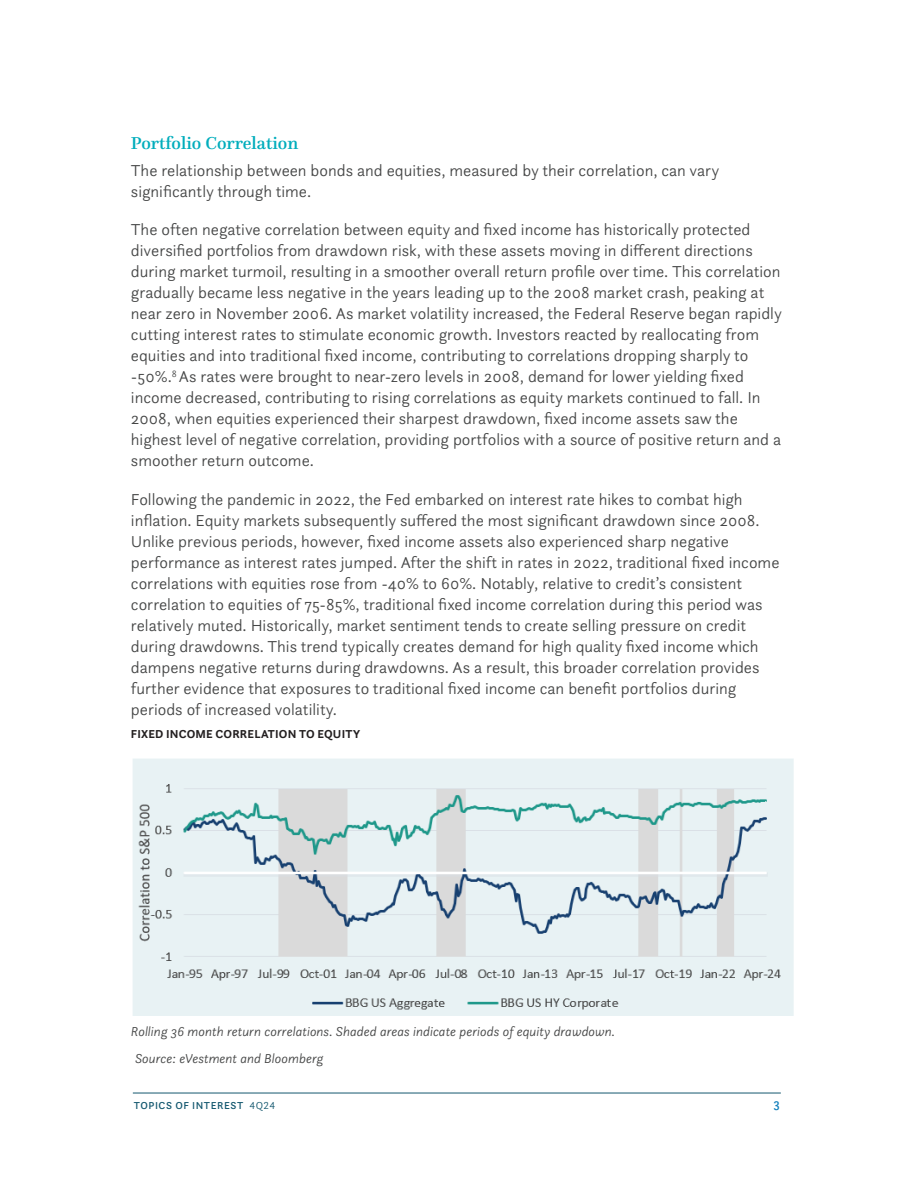
<style>
.page{position:relative;width:918px;height:1188px;background:#fff}
.page>*{position:absolute;margin:0;border:0;box-sizing:border-box;transform-origin:0 0}
.Subhead{font:500 18px "Questa";color:#00adbc}
.Normal_text{font:300 16.5px/21px "Questa Sans";color:#454646}
.Table_Subheads{font:italic 300 13.5px "Questa Sans";color:#454646}
.t1{font:500 13.5px "Questa Sans";color:#1280bc;scale:.95 1}
.Table_Subheads-2{font:700 12px "Questa Sans";letter-spacing:.015em;color:#231f20}
.t2{font:500 10.5px "Questa Sans";letter-spacing:.05em;color:#14586f}
.s1{font-weight:300}
</style>
<div class="page">
<hr style="left:133px;top:1093px;width:648px;height:1px;background:#14586f">
<img style="left:133px;top:758px;width:661px;height:258px">
<p class="Subhead" style="left:131px;top:131px;width:169px">Portfolio Correlation</p>
<p class="Normal_text" style="left:131px;top:160px;width:590px">The relationship between bonds and equities, measured by their correlation, can vary significantly through time.</p>
<p class="Normal_text" style="left:131px;top:219px;width:653px">The often negative correlation between equity and fixed income has historically protected diversified portfolios from drawdown risk, with these assets moving in different directions during market turmoil, resulting in a smoother overall return profile over time. This correlation gradually became less negative in the years leading up to the 2008 market crash, peaking at near zero in November 2006. As market volatility increased, the Federal Reserve began rapidly cutting interest rates to stimulate economic growth. Investors reacted by reallocating from equities and into traditional fixed income, contributing to correlations dropping sharply to -50%.<sup>8</sup> As rates were brought to near-zero levels in 2008, demand for lower yielding fixed income decreased, contributing to rising correlations as equity markets continued to fall. In 2008, when equities experienced their sharpest drawdown, fixed income assets saw the highest level of negative correlation, providing portfolios with a source of positive return and a smoother return outcome.</p>
<p class="Normal_text" style="left:131px;top:488px;width:650px">Following the pandemic in 2022, the Fed embarked on interest rate hikes to combat high inflation. Equity markets subsequently suffered the most significant drawdown since 2008.<br>Unlike previous periods, however, fixed income assets also experienced sharp negative performance as interest rates jumped. After the shift in rates in 2022, traditional fixed income correlations with equities rose from -40% to 60%. Notably, relative to credit’s consistent correlation to equities of 75-85%, traditional fixed income correlation during this period was relatively muted. Historically, market sentiment tends to create selling pressure on credit during drawdowns. This trend typically creates demand for high quality fixed income which dampens negative returns during drawdowns. As a result, this broader correlation provides further evidence that exposures to traditional fixed income can benefit portfolios during periods of increased volatility.</p>
<p class="Table_Subheads-2" style="left:131px;top:727px;width:231px">FIXED INCOME CORRELATION TO EQUITY</p>
<p class="Table_Subheads" style="left:131px;top:1023px;width:486px">Rolling 36 month return correlations. Shaded areas indicate periods of equity drawdown.</p>
<p class="Table_Subheads" style="left:135px;top:1050px;width:190px">Source: eVestment and Bloomberg</p>
<p class="t2" style="left:134px;top:1099px;width:143px">TOPICS OF INTEREST <span class="s1">4Q24</span></p>
<p class="t1" style="left:774px;top:1095px;width:8px">3</p>
</div>
